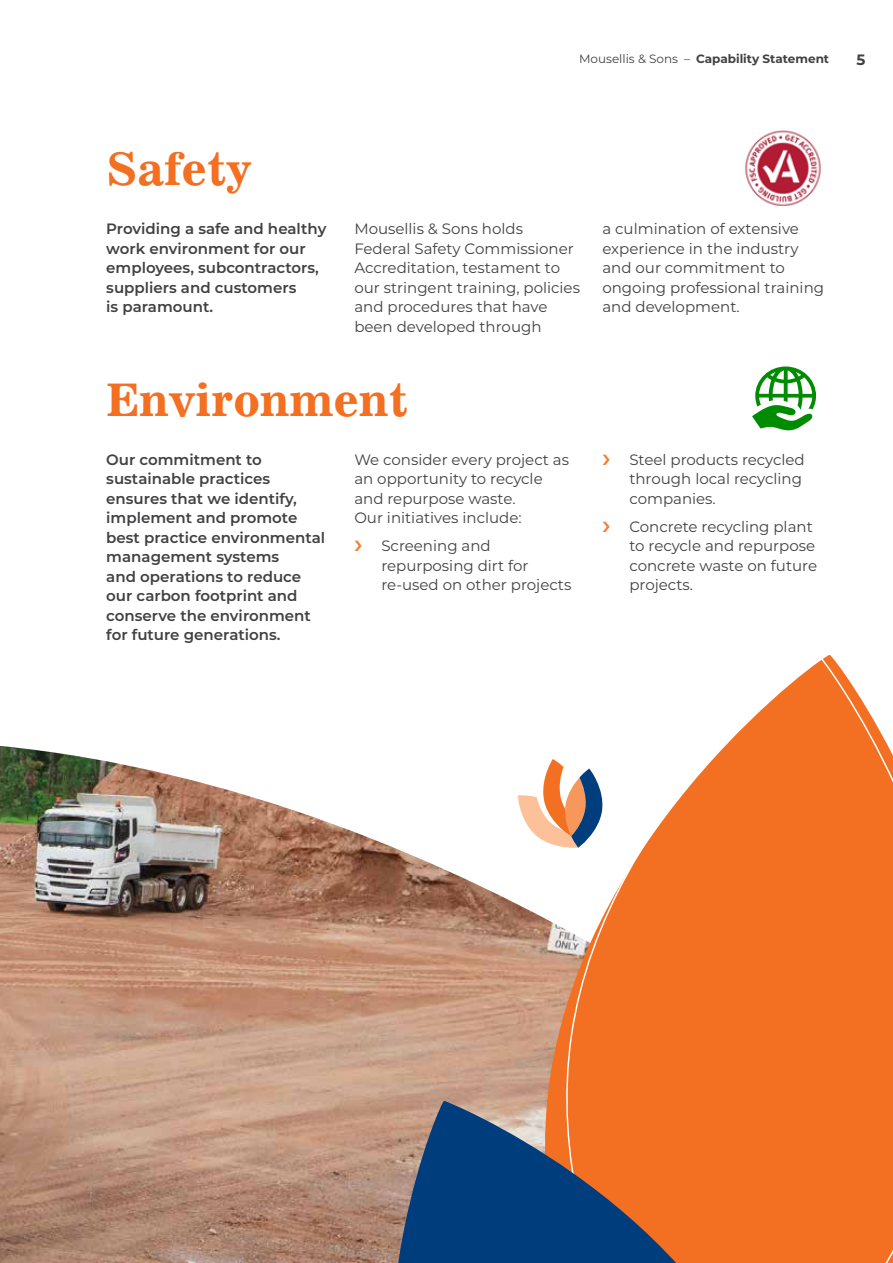
<style>
.page{position:relative;width:893px;height:1263px;background:#fff}
.page>*{position:absolute;margin:0;border:0;box-sizing:border-box;transform-origin:0 0}
.t1{font:700 45px "News 702 BT";color:#f36f21}
.t2{font:15px/19.5px "Montserrat";color:#414042}
.t3{font:600 15px/19.5px "Montserrat";color:#414042}
.t4{font:700 15px "Montserrat";color:#414042}
.t5{font:700 12px "Montserrat";color:#414042}
.s1{font-weight:400}
</style>
<div class="page">
<img style="left:0;top:746px;width:512px;height:517px">
<svg style="left:512px;top:901px;width:42px;height:199px;background:#c79d86"></svg>
<svg style="left:554px;top:655px;width:339px;height:608px"></svg>
<svg style="left:380px;top:1100px;width:467px;height:163px;background:#9a634c"></svg>
<svg style="left:518px;top:759px;width:87px;height:91px"></svg>
<img style="left:745px;top:130px;width:76px;height:76px">
<svg style="left:752px;top:366px;width:64px;height:64px"></svg>
<p class="t5" style="left:579px;top:50px;width:252px"><span class="s1">Mousellis &amp; Sons –</span> Capability Statement</p>
<p class="t4" style="left:857px;top:49px;width:10px">5</p>
<h1 class="t1" style="left:106px;top:141px;width:147px">Safety</h1>
<p class="t3" style="left:106px;top:219px;width:222px">Providing a safe and healthy work environment for our employees, subcontractors, suppliers and customers<br>is paramount.</p>
<p class="t2" style="left:354px;top:219px;width:227px">Mousellis &amp; Sons holds<br>Federal Safety Commissioner<br>Accreditation, testament to our stringent training, policies and procedures that have been developed through</p>
<p class="t2" style="left:602px;top:219px;width:223px">a culmination of extensive experience in the industry and our commitment to ongoing professional training and development.</p>
<h1 class="t1" style="left:106px;top:372px;width:304px">Environment</h1>
<p class="t3" style="left:106px;top:449px;width:220px">Our commitment to sustainable practices ensures that we identify, implement and promote best practice environmental management systems<br>and operations to reduce our carbon footprint and conserve the environment for future generations.</p>
<p class="t2" style="left:354px;top:449px;width:216px">We consider every project as an opportunity to recycle and repurpose waste.<br>Our initiatives include:</p>
<p class="t2" style="left:381px;top:536px;width:192px">Screening and repurposing dirt for re-used on other projects</p>
<p class="t2" style="left:629px;top:449px;width:177px">Steel products recycled through local recycling companies.</p>
<p class="t2" style="left:629px;top:516px;width:189px">Concrete recycling plant to recycle and repurpose concrete waste on future projects.</p>
</div>
